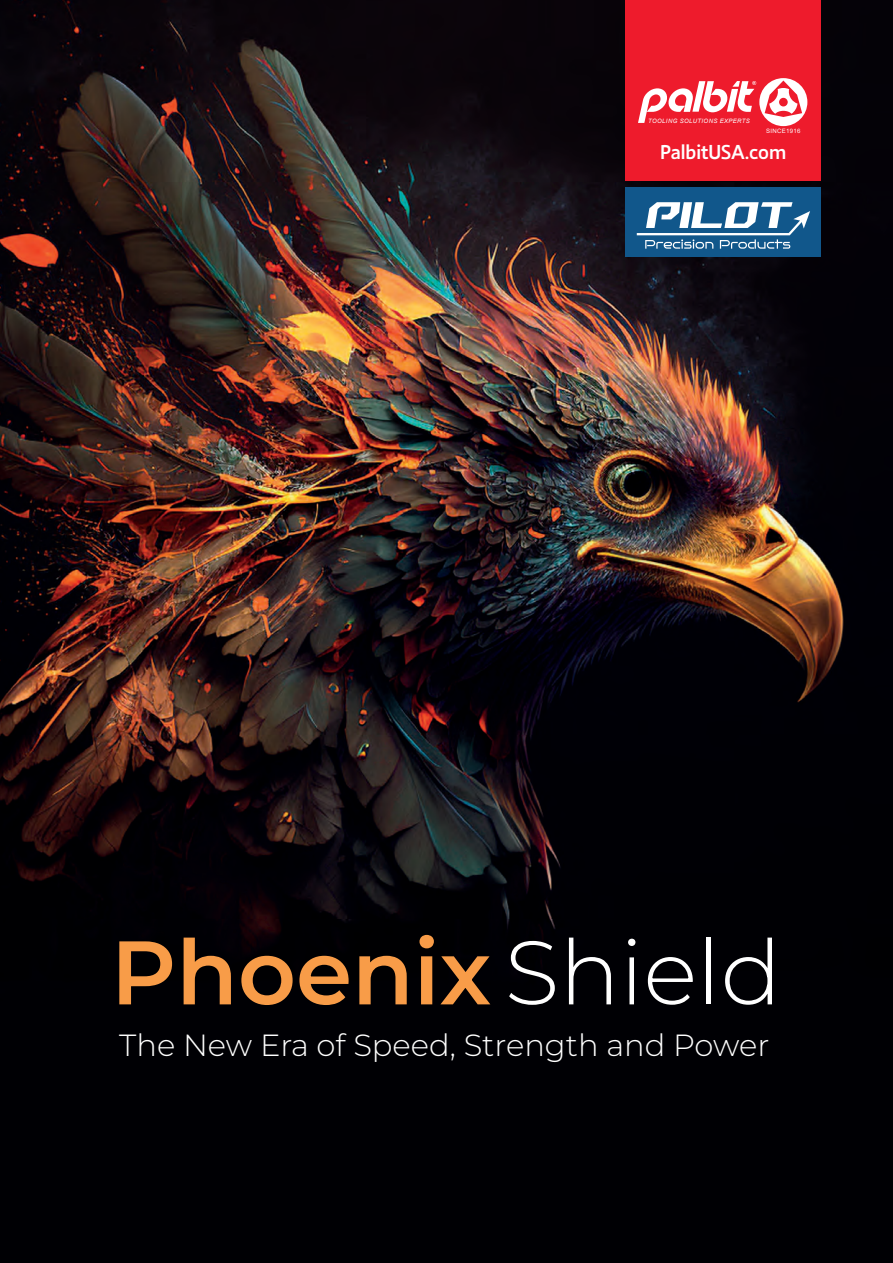
<style>
.page{position:relative;width:893px;height:1263px;background:#fff}
.page>*{position:absolute;margin:0;border:0;box-sizing:border-box;transform-origin:0 0}
.t1{font:600 90px "Montserrat";color:#f89c48}
.t2{font:300 30.6px "Montserrat";color:#fff}
.t3{font:18.75px "Ligurino Rg";color:#fff;scale:1.05 1}
.t4{font:italic 6px "Arial";letter-spacing:.06em;color:#fff}
.t5{font:6px "Arial";letter-spacing:.05em;color:#fff}
.s1{font-weight:300;color:#fff}
</style>
<div class="page">
<img style="left:0;top:0;width:893px;height:1263px">
<div style="left:626px;top:0;width:195px;height:181px;background:#ee1b2c"></div>
<div style="left:626px;top:187px;width:195px;height:70px;background:#11578b"></div>
<svg style="left:638px;top:78px;width:169px;height:48px"></svg>
<svg style="left:637px;top:202px;width:173px;height:47px"></svg>
<p class="t4" style="left:648px;top:117px;width:103px">TOOLING SOLUTIONS EXPERTS</p>
<p class="t3" style="left:660px;top:136px;width:122px">PalbitUSA.com</p>
<p class="t5" style="left:766px;top:127px;width:36px">SINCE1916</p>
<p class="t1" style="left:111px;top:908px;width:672px">Phoenix<span class="s1">Shield</span></p>
<p class="t2" style="left:119px;top:1024px;width:652px">The New Era of Speed, Strength and Power</p>
</div>
